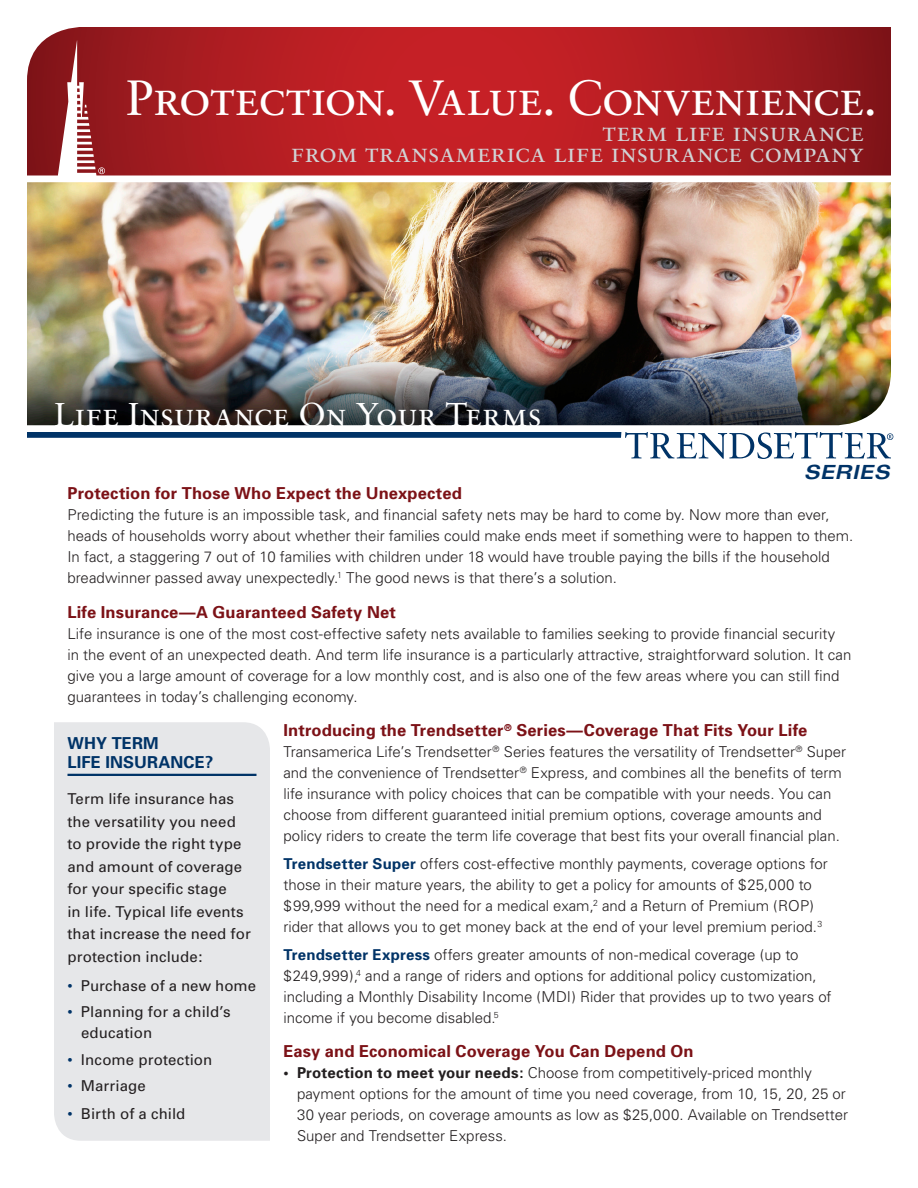
<style>
.page{position:relative;width:918px;height:1188px;background:#fff}
.page>*{position:absolute;margin:0;border:0;box-sizing:border-box;transform-origin:0 0}
.t1{font:49.5px "Sabon Roman SC";letter-spacing:-.015em;color:#fff}
.t2{font:33px "Sabon Roman SC";letter-spacing:.005em;color:#fff}
.t3{font:27px/21px "Sabon Roman SC";letter-spacing:.015em;color:#d1d2d4;text-align:right}
.t4{font:italic 700 expanded 19.5px "Univers";letter-spacing:.005em;color:#003367}
.subhead_1{font:700 16.5px "Univers";letter-spacing:.01em;color:#7c1217}
.subhead_1-2{font:700 16.5px/19.5px "Univers";letter-spacing:.01em;color:#003367}
.body{font:300 15px/21px "Univers";color:#231f20}
.body-2{font:15px/22.5px "Univers";letter-spacing:.005em;color:#231f20}
.s1{font-weight:700;color:#003367}
.s2{font-weight:700}
.s3{color:#003367}
</style>
<div class="page">
<svg style="left:27px;top:27px;width:864px;height:149px;background:#ae1e23"></svg>
<svg style="left:58px;top:40px;width:47px;height:136px"></svg>
<div style="left:27px;top:432px;width:594px;height:6px;background:#003367"></div>
<svg style="left:625px;top:432px;width:268px;height:27px"></svg>
<div style="left:54px;top:722px;width:216px;height:419px;background:#e6e7e9"></div>
<hr style="left:68px;top:774px;width:188px;height:2px;background:#003367">
<img style="left:27px;top:182px;width:864px;height:243px">
<p class="t1" style="left:126px;top:68px;width:753px">Protection. Value. Convenience.</p>
<p class="t3" style="left:291px;top:121px;width:575px">term life insurance<br>from transamerica life insurance company</p>
<p class="t2" style="left:54px;top:395px;width:490px">Life Insurance On Your Terms</p>
<p class="t4" style="left:804px;top:461px;width:87px">SERIES</p>
<p class="subhead_1" style="left:68px;top:483px;width:396px">Protection for Those Who Expect the Unexpected</p>
<p class="body" style="left:68px;top:504px;width:787px">Predicting the future is an impossible task, and financial safety nets may be hard to come by. Now more than ever, heads of households worry about whether their families could make ends meet if something were to happen to them.<br>In fact, a staggering 7 out of 10 families with children under 18 would have trouble paying the bills if the household breadwinner passed away unexpectedly.<sup>1</sup> The good news is that there’s a solution.</p>
<p class="subhead_1" style="left:68px;top:602px;width:330px">Life Insurance—A Guaranteed Safety Net</p>
<p class="body" style="left:68px;top:623px;width:785px">Life insurance is one of the most cost-effective safety nets available to families seeking to provide financial security<br>in the event of an unexpected death. And term life insurance is a particularly attractive, straightforward solution. It can give you a large amount of coverage for a low monthly cost, and is also one of the few areas where you can still find guarantees in today’s challenging economy.</p>
<p class="subhead_1" style="left:284px;top:720px;width:525px">Introducing the Trendsetter<sup>®</sup> Series—Coverage That Fits Your Life</p>
<p class="body" style="left:284px;top:741px;width:564px">Transamerica Life’s Trendsetter<sup>®</sup> Series features the versatility of Trendsetter<sup>®</sup> Super and the convenience of Trendsetter<sup>®</sup> Express, and combines all the benefits of term life insurance with policy choices that can be compatible with your needs. You can choose from different guaranteed initial premium options, coverage amounts and policy riders to create the term life coverage that best fits your overall financial plan.</p>
<p class="body" style="left:284px;top:853px;width:546px"><span class="s1">Trendsetter Super</span> offers cost-effective monthly payments, coverage options for those in their mature years, the ability to get a policy for amounts of $25,000 to $99,999 without the need for a medical exam,<sup>2</sup> and a Return of Premium (ROP) rider that allows you to get money back at the end of your level premium period.<sup>3</sup></p>
<p class="body" style="left:284px;top:944px;width:550px"><span class="s1">Trendsetter Express</span> offers greater amounts of non-medical coverage (up to $249,999),<sup>4</sup> and a range of riders and options for additional policy customization, including a Monthly Disability Income (MDI) Rider that provides up to two years of income if you become disabled.<sup>5</sup></p>
<p class="subhead_1" style="left:284px;top:1041px;width:412px">Easy and Economical Coverage You Can Depend On</p>
<p class="body" style="left:297px;top:1062px;width:553px;text-indent:-14px"><span class="s2">• Protection to meet your needs:</span> Choose from competitively-priced monthly payment options for the amount of time you need coverage, from 10, 15, 20, 25 or 30 year periods, on coverage amounts as low as $25,000. Available on Trendsetter Super and Trendsetter Express.</p>
<p class="subhead_1-2" style="left:68px;top:733px;width:147px">WHY TERM<br>LIFE INSURANCE?</p>
<p class="body-2" style="left:68px;top:788px;width:185px">Term life insurance has the versatility you need to provide the right type and amount of coverage for your specific stage<br>in life. Typical life events that increase the need for protection include:</p>
<p class="body-2" style="left:68px;top:975px;width:190px"><span class="s3">•</span> Purchase of a new home</p>
<p class="body-2" style="left:81px;top:1002px;width:151px;line-height:21px;text-indent:-14px"><span class="s3">•</span> Planning for a child’s education</p>
<p class="body-2" style="left:68px;top:1048px;width:146px"><span class="s3">•</span> Income protection</p>
<p class="body-2" style="left:68px;top:1075px;width:80px"><span class="s3">•</span> Marriage</p>
<p class="body-2" style="left:68px;top:1103px;width:119px"><span class="s3">•</span> Birth of a child</p>
</div>
